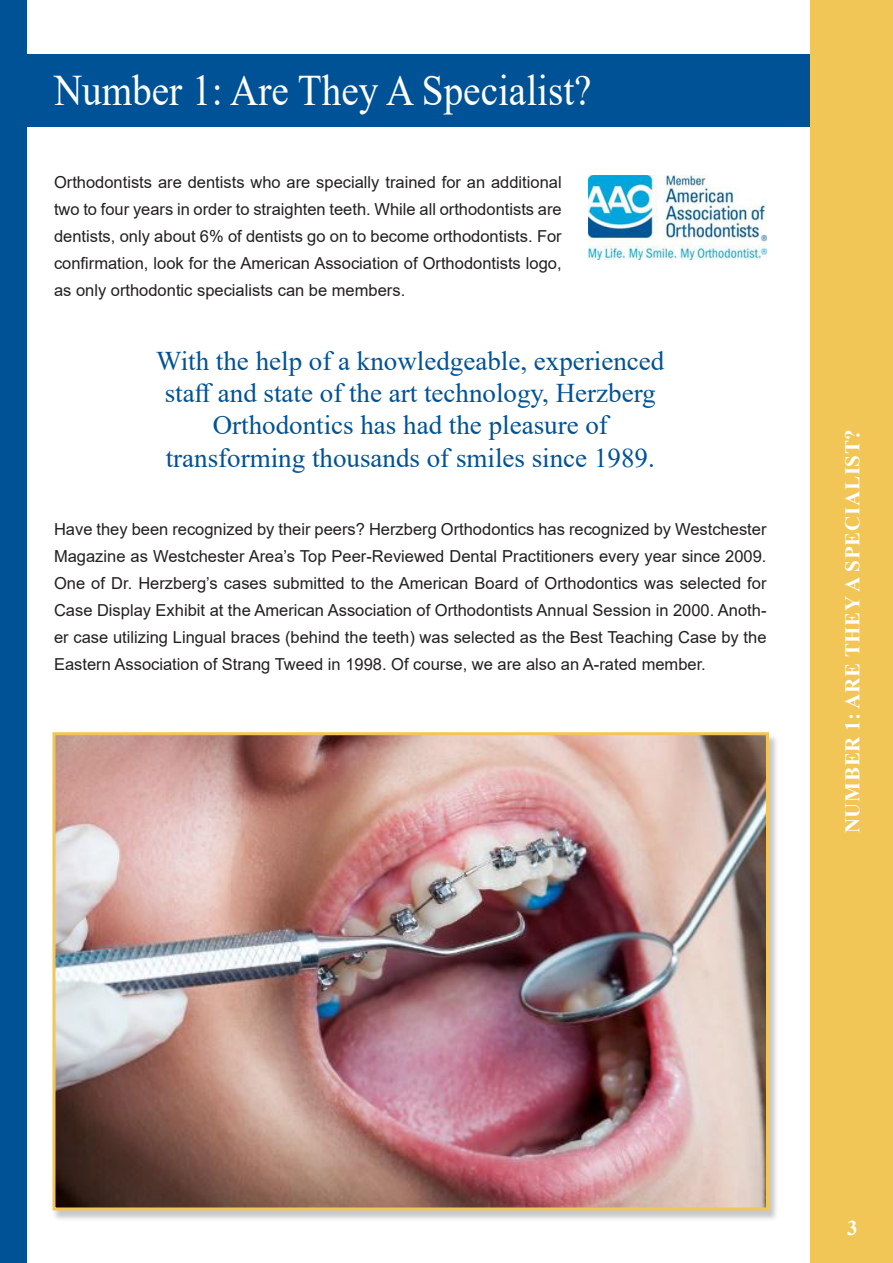
<style>
.page{position:relative;width:893px;height:1263px;background:#fff}
.page>*{position:absolute;margin:0;border:0;box-sizing:border-box;transform-origin:0 0}
.t1{font:43.5px "Times New Roman";color:#fff;scale:.9 1}
.t2{font:27px "Times New Roman";color:#005296}
.t3{font:700 21px "Times New Roman";letter-spacing:.035em;color:#fff}
.t4{font:16.5px/27px "Arial";color:#231f20;text-align:justify}
</style>
<div class="page">
<div style="left:0;top:0;width:27px;height:1263px;background:#005296"></div>
<div style="left:27px;top:54px;width:783px;height:72px;background:#005296"></div>
<div style="left:810px;top:0;width:83px;height:1263px;background:#f1c656"></div>
<img style="left:589px;top:176px;width:177px;height:83px">
<div style="left:52px;top:733px;width:726px;height:488px;background:#231f20;opacity:.25"></div>
<img style="left:56px;top:736px;width:709px;height:470px">
<div style="left:52px;top:732px;width:717px;height:478px;border:3px solid #f1c656"></div>
<p class="t1" style="left:54px;top:60px;width:599px">Number 1: Are They A Specialist?</p>
<p class="t4" style="left:54px;top:168px;width:509px">Orthodontists are dentists who are specially trained for an additional two to four years in order to straighten teeth. While all orthodontists are dentists, only about 6% of dentists go on to become orthodontists. For confirmation, look for the American Association of Orthodontists logo, as only orthodontic specialists can be members.</p>
<p class="t2" style="left:156px;top:342px;width:510px">With the help of a knowledgeable, experienced</p>
<p class="t2" style="left:165px;top:374px;width:492px">staff and state of the art technology, Herzberg</p>
<p class="t2" style="left:213px;top:406px;width:397px">Orthodontics has had the pleasure of</p>
<p class="t2" style="left:166px;top:439px;width:490px">transforming thousands of smiles since 1989.</p>
<p class="t4" style="left:54px;top:515px;width:714px">Have they been recognized by their peers? Herzberg Orthodontics has recognized by Westchester Magazine as Westchester Area’s Top Peer-Reviewed Dental Practitioners every year since 2009.<br>One of Dr. Herzberg’s cases submitted to the American Board of Orthodontics was selected for Case Display Exhibit at the American Association of Orthodontists Annual Session in 2000. Anoth&shy;er case utilizing Lingual braces (behind the teeth) was selected as the Best Teaching Case by the Eastern Association of Strang Tweed in 1998. Of course, we are also an A-rated member.</p>
<p class="t3" style="left:837px;top:833px;width:406px;rotate:-90deg">NUMBER 1: ARE THEY A SPECIALIST?</p>
<p class="t3" style="left:847px;top:1213px;width:12px">3</p>
</div>
